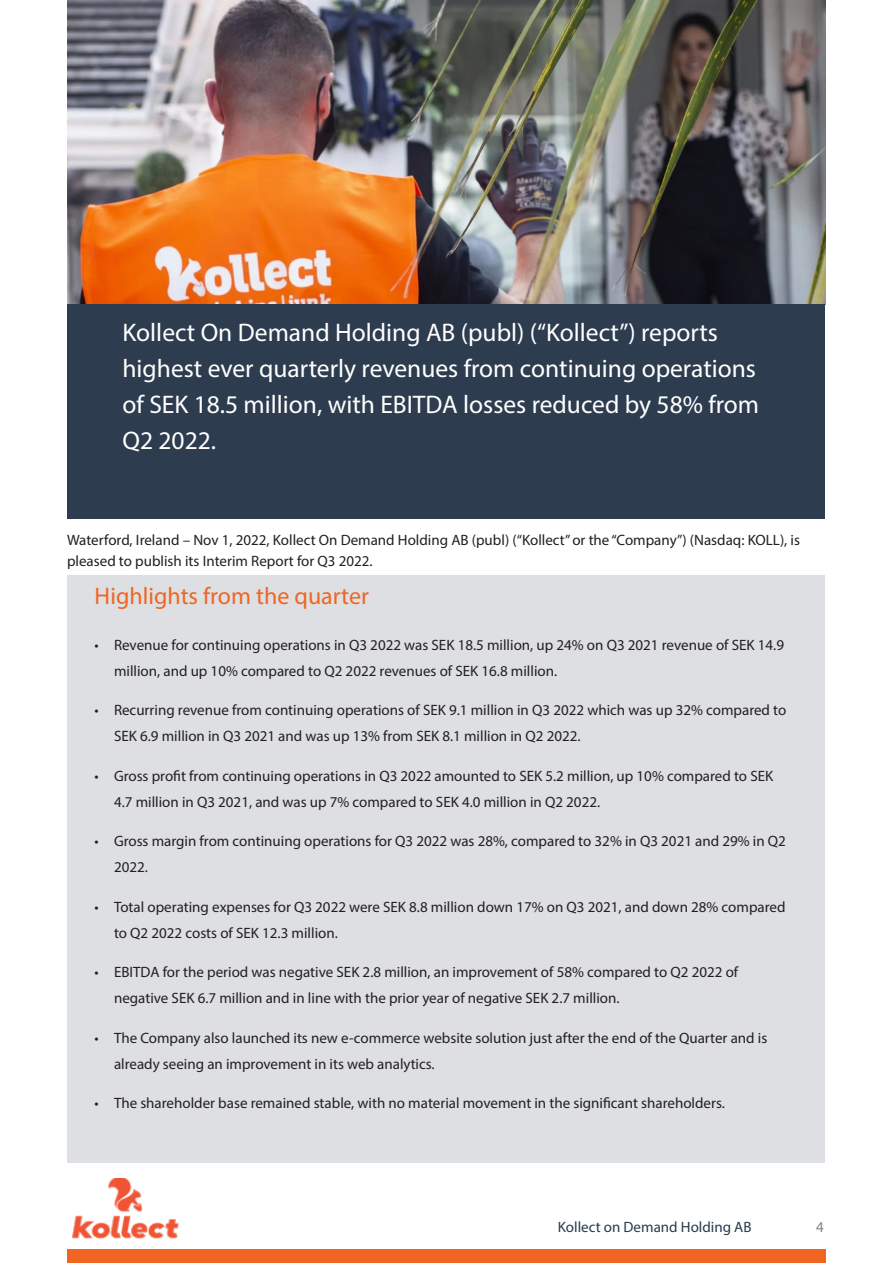
<style>
.page{position:relative;width:893px;height:1263px;background:#fff}
.page>*{position:absolute;margin:0;border:0;box-sizing:border-box;transform-origin:0 0}
.t1{font:25.5px/36px "Myriad Pro";color:#fff}
.Title_1{font:24px "Myriad Pro";color:#f16522}
.t2{font:15px/26px "Myriad Pro";color:#231f20}
.t3{font:15px "Myriad Pro";color:#253b4e}
.t4{font:15px "Myriad Pro";color:#7d828f}
</style>
<div class="page">
<img style="left:72px;top:1178px;width:107px;height:61px">
<div style="left:67px;top:1249px;width:759px;height:14px;background:#f16522"></div>
<div style="left:67px;top:575px;width:758px;height:587px;background:#dddfe2"></div>
<img style="left:68px;top:0;width:757px;height:305px">
<div style="left:68px;top:305px;width:757px;height:214px;background:#2d3c4f"></div>
<p class="t1" style="left:122px;top:314px;width:638px">Kollect On Demand Holding AB (publ) (“Kollect”) reports highest ever quarterly revenues from continuing operations of SEK 18.5 million, with EBITDA losses reduced by 58% from Q2 2022.</p>
<p class="t2" style="left:67px;top:530px;width:734px;line-height:20.2px">Waterford, Ireland – Nov 1, 2022, Kollect On Demand Holding AB (publ) (“Kollect” or the “Company”) (Nasdaq: KOLL), is pleased to publish its Interim Report for Q3 2022.</p>
<p class="Title_1" style="left:94px;top:581px;width:276px">Highlights from the quarter</p>
<p class="t2" style="left:114px;top:631px;width:672px;text-indent:-20px">• Revenue for continuing operations in Q3 2022 was SEK 18.5 million, up 24% on Q3 2021 revenue of SEK 14.9 million, and up 10% compared to Q2 2022 revenues of SEK 16.8 million.</p>
<p class="t2" style="left:114px;top:697px;width:674px;text-indent:-20px">• Recurring revenue from continuing operations of SEK 9.1 million in Q3 2022 which was up 32% compared to<br>SEK 6.9 million in Q3 2021 and was up 13% from SEK 8.1 million in Q2 2022.</p>
<p class="t2" style="left:114px;top:762px;width:661px;text-indent:-20px">• Gross profit from continuing operations in Q3 2022 amounted to SEK 5.2 million, up 10% compared to SEK<br>4.7 million in Q3 2021, and was up 7% compared to SEK 4.0 million in Q2 2022.</p>
<p class="t2" style="left:114px;top:828px;width:673px;text-indent:-20px">• Gross margin from continuing operations for Q3 2022 was 28%, compared to 32% in Q3 2021 and 29% in Q2<br>2022.</p>
<p class="t2" style="left:114px;top:893px;width:673px;text-indent:-20px">• Total operating expenses for Q3 2022 were SEK 8.8 million down 17% on Q3 2021, and down 28% compared to Q2 2022 costs of SEK 12.3 million.</p>
<p class="t2" style="left:114px;top:959px;width:626px;text-indent:-20px">• EBITDA for the period was negative SEK 2.8 million, an improvement of 58% compared to Q2 2022 of negative SEK 6.7 million and in line with the prior year of negative SEK 2.7 million.</p>
<p class="t2" style="left:114px;top:1024px;width:655px;text-indent:-20px">• The Company also launched its new e-commerce website solution just after the end of the Quarter and is already seeing an improvement in its web analytics.</p>
<p class="t2" style="left:94px;top:1090px;width:632px">• The shareholder base remained stable, with no material movement in the significant shareholders.</p>
<p class="t3" style="left:558px;top:1218px;width:195px">Kollect on Demand Holding AB</p>
<p class="t4" style="left:816px;top:1218px;width:9px">4</p>
</div>
